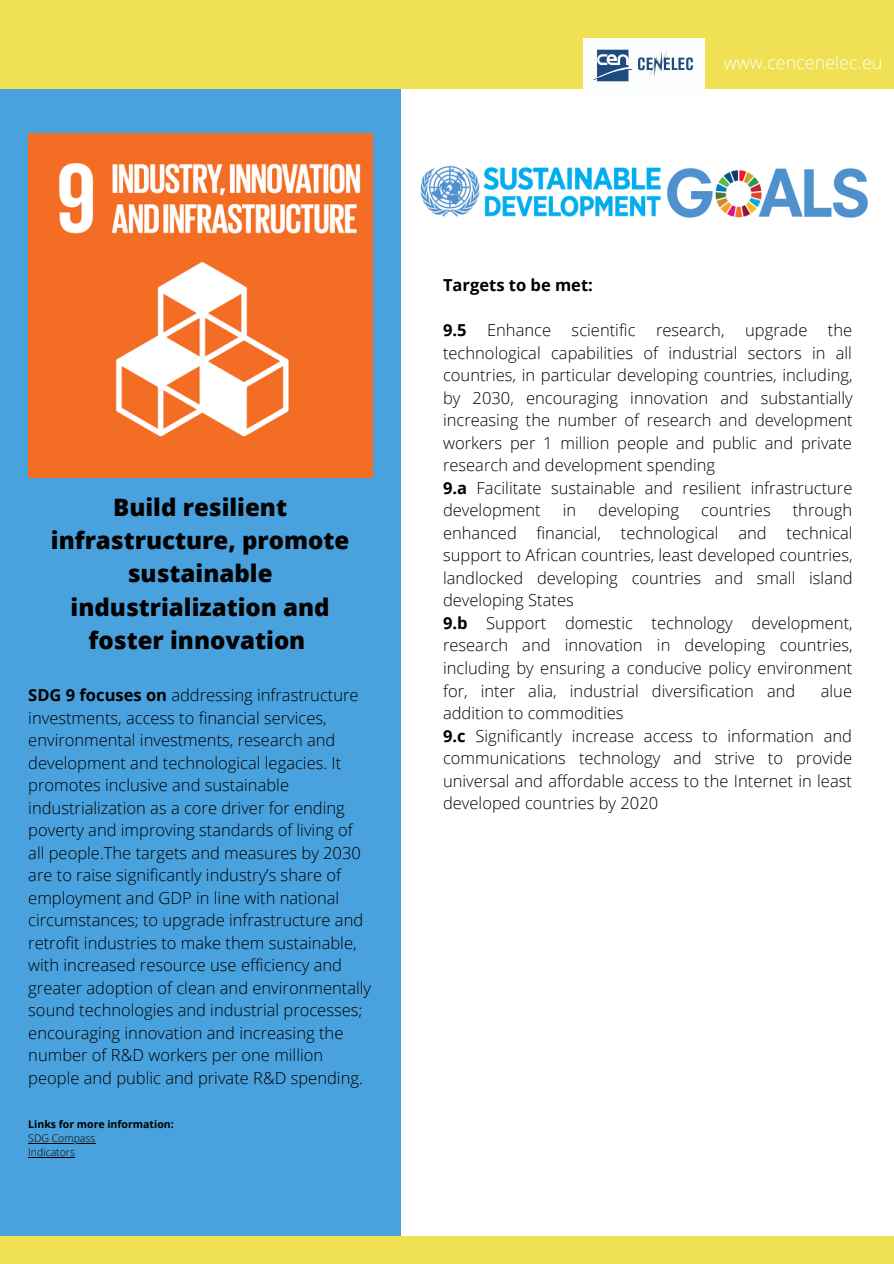
<style>
.page{position:relative;width:894px;height:1264px;background:#fff}
.page>*{position:absolute;margin:0;border:0;box-sizing:border-box;transform-origin:0 0}
.t1{font:800 24px/33.2px "Open Sans";color:#000;text-align:center}
.t2{font:300 18px "Open Sans";color:#fff}
.t3{font:300 16.5px/22.5px "Open Sans";color:#000}
.t4{font:700 16.5px "Open Sans";color:#000}
.t5{font:700 10.5px "Open Sans";color:#000}
.t6{font:300 10.5px/14px "Open Sans";color:#000}
.s1{font-weight:700}
</style>
<div class="page">
<div style="left:0;top:0;width:400px;height:1263px;background:#49a2dd"></div>
<div style="left:0;top:0;width:893px;height:89px;background:#efe153"></div>
<img style="left:28px;top:134px;width:344px;height:343px">
<div style="left:0;top:1235px;width:893px;height:28px;background:#efe153"></div>
<hr style="left:28px;top:1142px;width:67px;height:1px;background:#000">
<hr style="left:28px;top:1156px;width:47px;height:1px;background:#000">
<img style="left:420px;top:165px;width:448px;height:53px">
<img style="left:583px;top:39px;width:121px;height:50px">
<p class="t2" style="left:723px;top:50px;width:160px">www.cencenelec.eu</p>
<h1 class="t1" style="left:51px;top:490px;width:300px">Build resilient infrastructure, promote sustainable industrialization and foster innovation</h1>
<p class="t3" style="left:28px;top:683px;width:344px"><span class="s1">SDG 9 focuses on</span> addressing infrastructure investments, access to financial services, environmental investments, research and development and technological legacies. It promotes inclusive and sustainable industrialization as a core driver for ending poverty and improving standards of living of all people.The targets and measures by 2030 are to raise significantly industry’s share of employment and GDP in line with national circumstances; to upgrade infrastructure and retrofit industries to make them sustainable, with increased resource use efficiency and greater adoption of clean and environmentally sound technologies and industrial processes; encouraging innovation and increasing the number of R&amp;D workers per one million people and public and private R&amp;D spending.</p>
<p class="t5" style="left:28px;top:1116px;width:147px">Links for more information:</p>
<p class="t6" style="left:28px;top:1130px;width:68px">SDG Compass<br>Indicators</p>
<p class="t4" style="left:443px;top:273px;width:151px">Targets to be met:</p>
<p class="t3" style="left:443px;top:318px;width:411px"><span class="s1">9.5</span> Enhance scientific research, upgrade the technological capabilities of industrial sectors in all countries, in particular developing countries, including, by 2030, encouraging innovation and substantially increasing the number of research and development workers per 1 million people and public and private research and development spending<br><span class="s1">9.a</span> Facilitate sustainable and resilient infrastructure development</p>
<p class="t3" style="left:443px;top:498px;width:411px;text-indent:349px">through enhanced financial, technological and technical support to African countries, least developed countries, landlocked developing countries and small island developing States<br><span class="s1">9.b</span> Support domestic technology development, research and innovation in developing countries, including by ensuring a conducive policy environment for, inter alia, industrial diversification and</p>
<p class="t3" style="left:562px;top:498px;width:15px">in</p>
<p class="t3" style="left:598px;top:498px;width:82px">developing</p>
<p class="t3" style="left:701px;top:498px;width:71px">countries</p>
<p class="t3" style="left:820px;top:679px;width:33px">alue</p>
<p class="t3" style="left:443px;top:701px;width:410px">addition to commodities<br><span class="s1">9.c</span> Significantly increase access to information and communications technology and strive to provide universal and affordable access to the Internet in least developed countries by 2020</p>
</div>
